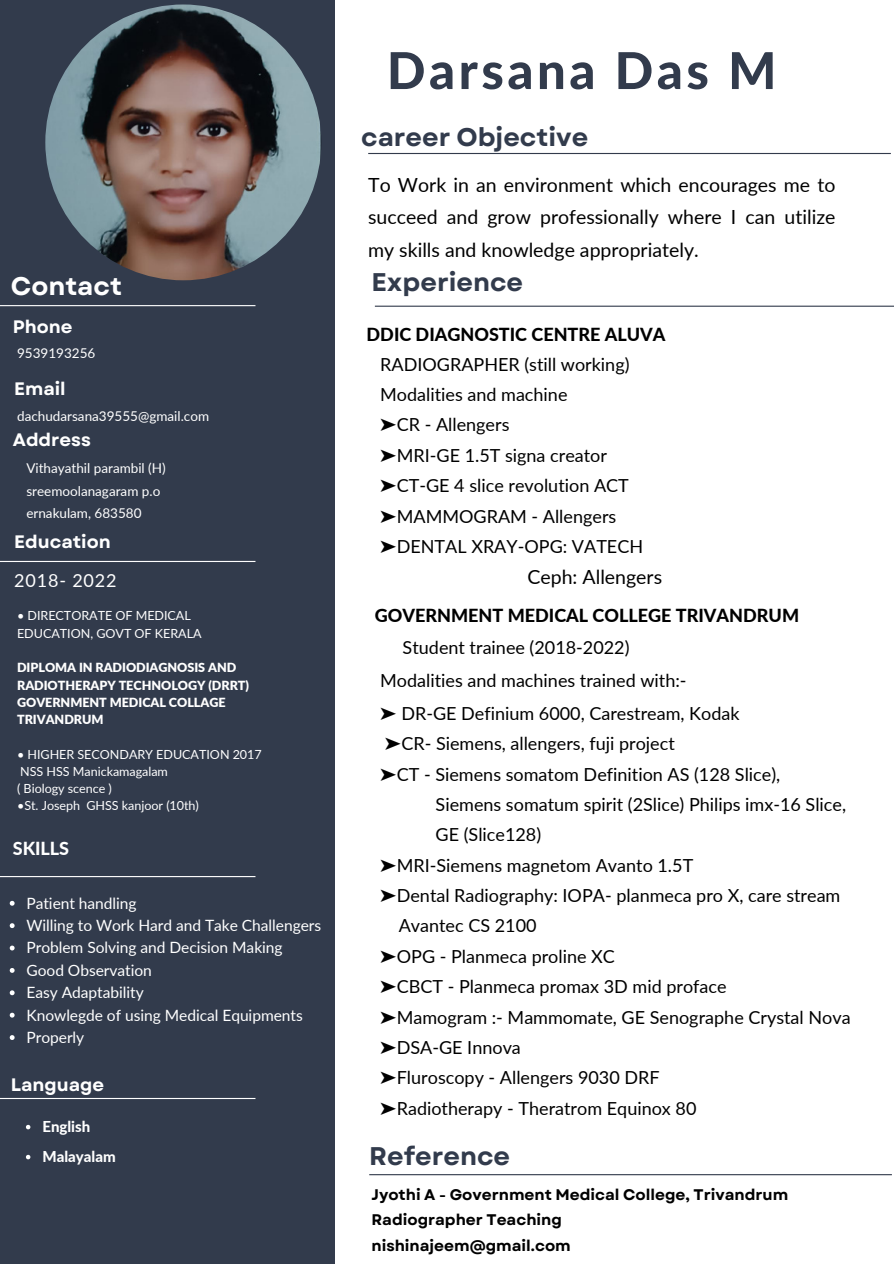
<style>
.page{position:relative;width:894px;height:1264px;background:#fff}
.page>*{position:absolute;margin:0;border:0;box-sizing:border-box;transform-origin:0 0}
.t1{font:800 50.85px "Lato";letter-spacing:.07em;color:#323b4c}
.t2{font:700 25.5px "Garet";color:#323b4c}
.t3{font:700 25.5px "Garet";color:#fff}
.t4{font:19.5px/32.7px "Lato";color:#000;text-align:justify}
.t5{font:18px/30.3px "Lato";color:#000}
.t6{font:800 18px "Lato";color:#000}
.t7{font:700 18px "Garet";color:#fff}
.t8{font:18px "Lato";letter-spacing:.045em;color:#fff}
.t9{font:800 18px "Lato";letter-spacing:-.005em;color:#fff}
.t10{font:15.6px "Lato";letter-spacing:-.005em;color:#fff}
.t11{font:700 15.3px/25.8px "Garet";color:#000}
.t12{font:800 15px "Lato";color:#fff}
.t13{font:13.5px/22.5px "Lato";color:#fff}
.t14{font:12.6px/17.2px "Lato";letter-spacing:-.005em;color:#fff}
.t15{font:900 12.6px/17.2px "Lato";letter-spacing:-.005em;color:#fff}
.s1{font-family:"Free Serif"}
</style>
<div class="page">
<div style="left:0;top:0;width:334px;height:1263px;background:#323b4c"></div>
<hr style="left:0;top:305px;width:255px;height:1px;background:#fff">
<hr style="left:0;top:561px;width:255px;height:1px;background:#fff">
<hr style="left:375px;top:305px;width:518px;height:2px;background:#323b4c">
<hr style="left:369px;top:1174px;width:522px;height:1px;background:#323b4c">
<img style="left:45px;top:4px;width:276px;height:276px;border-radius:50%">
<svg style="left:26px;top:1124px;width:4px;height:5px"></svg>
<svg style="left:26px;top:1154px;width:4px;height:5px"></svg>
<hr style="left:0;top:876px;width:255px;height:1px;background:#fff">
<hr style="left:0;top:1097px;width:255px;height:2px;background:#fff">
<svg style="left:10px;top:900px;width:5px;height:5px"></svg>
<svg style="left:10px;top:923px;width:5px;height:5px"></svg>
<svg style="left:10px;top:945px;width:5px;height:5px"></svg>
<svg style="left:10px;top:968px;width:5px;height:4px"></svg>
<svg style="left:10px;top:990px;width:5px;height:5px"></svg>
<svg style="left:10px;top:1012px;width:5px;height:5px"></svg>
<svg style="left:10px;top:1035px;width:5px;height:4px"></svg>
<hr style="left:368px;top:153px;width:522px;height:1px;background:#323b4c">
<p class="t3" style="left:11px;top:268px;width:113px">Contact</p>
<p class="t7" style="left:13px;top:313px;width:61px">Phone</p>
<h4 class="t13" style="left:17px;top:342px;width:80px">9539193256</h4>
<p class="t7" style="left:14px;top:376px;width:53px">Email</p>
<h4 class="t13" style="left:17px;top:405px;width:193px">dachudarsana39555@gmail.com</h4>
<p class="t7" style="left:13px;top:426px;width:80px">Address</p>
<h4 class="t13" style="left:26px;top:456px;width:141px">Vithayathil parambil (H) sreemoolanagaram p.o ernakulam, 683580</h4>
<h2 class="t7" style="left:14px;top:528px;width:98px">Education</h2>
<p class="t8" style="left:14px;top:569px;width:104px">2018- 2022</p>
<p class="t14" style="left:17px;top:607px;width:186px">• DIRECTORATE OF MEDICAL<br>EDUCATION, GOVT OF KERALA</p>
<p class="t15" style="left:17px;top:658px;width:233px">DIPLOMA IN RADIODIAGNOSIS AND<br>RADIOTHERAPY TECHNOLOGY (DRRT)</p>
<p class="t15" style="left:17px;top:693px;width:210px">GOVERNMENT MEDICAL COLLAGE<br>TRIVANDRUM</p>
<p class="t14" style="left:17px;top:745px;width:246px">• HIGHER SECONDARY EDUCATION 2017</p>
<p class="t14" style="left:20px;top:762px;width:149px">NSS HSS Manickamagalam</p>
<h3 class="t14" style="left:17px;top:779px;width:96px">( Biology scence )</h3>
<p class="t14" style="left:17px;top:797px;width:183px">•St. Joseph GHSS kanjoor (10th)</p>
<p class="t9" style="left:13px;top:837px;width:58px">SKILLS</p>
<p class="t10" style="left:26px;top:893px;width:112px">Patient handling</p>
<h4 class="t10" style="left:26px;top:915px;width:296px">Willing to Work Hard and Take Challengers</h4>
<p class="t10" style="left:26px;top:938px;width:257px">Problem Solving and Decision Making</p>
<p class="t10" style="left:26px;top:960px;width:127px">Good Observation</p>
<h1 class="t10" style="left:26px;top:982px;width:119px">Easy Adaptability</h1>
<h2 class="t10" style="left:26px;top:1005px;width:278px">Knowlegde of using Medical Equipments</h2>
<h5 class="t10" style="left:26px;top:1027px;width:59px">Properly</h5>
<p class="t7" style="left:11px;top:1071px;width:95px">Language</p>
<p class="t12" style="left:42px;top:1116px;width:49px">English</p>
<p class="t12" style="left:42px;top:1146px;width:75px">Malayalam</p>
<h4 class="t1" style="left:387px;top:39px;width:391px">Darsana Das M</h4>
<h2 class="t2" style="left:361px;top:119px;width:228px">career Objective</h2>
<h5 class="t4" style="left:368px;top:168px;width:468px">To Work in an environment which encourages me to succeed and grow professionally where I can utilize my skills and knowledge appropriately.</h5>
<h5 class="t2" style="left:371px;top:264px;width:153px">Experience</h5>
<h2 class="t6" style="left:366px;top:323px;width:300px">DDIC DIAGNOSTIC CENTRE ALUVA</h2>
<h3 class="t5" style="left:380px;top:348px;width:264px">RADIOGRAPHER (still working)<br>Modalities and machine<br><span class="s1">➤</span>CR - Allengers<br><span class="s1">➤</span>MRI-GE 1.5T signa creator <span class="s1">➤</span>CT-GE 4 slice revolution ACT <span class="s1">➤</span>MAMMOGRAM - Allengers <span class="s1">➤</span>DENTAL XRAY-OPG: VATECH</h3>
<h5 class="t4" style="left:527px;top:560px;width:136px">Ceph: Allengers</h5>
<h5 class="t6" style="left:375px;top:603px;width:425px">GOVERNMENT MEDICAL COLLEGE TRIVANDRUM</h5>
<h3 class="t5" style="left:402px;top:632px;width:228px">Student trainee (2018-2022)</h3>
<h5 class="t5" style="left:380px;top:665px;width:308px">Modalities and machines trained with:-</h5>
<h5 class="t5" style="left:380px;top:697px;width:361px"><span class="s1">➤</span> DR-GE Definium 6000, Carestream, Kodak</h5>
<h5 class="t5" style="left:385px;top:728px;width:291px"><span class="s1">➤</span>CR- Siemens, allengers, fuji project</h5>
<h5 class="t5" style="left:380px;top:758px;width:401px"><span class="s1">➤</span>CT - Siemens somatom Definition AS (128 Slice),</h5>
<h5 class="t5" style="left:435px;top:788px;width:412px">Siemens somatum spirit (2Slice) Philips imx-16 Slice,</h5>
<h5 class="t5" style="left:435px;top:819px;width:107px">GE (Slice128)</h5>
<h5 class="t5" style="left:380px;top:849px;width:314px"><span class="s1">➤</span>MRI-Siemens magnetom Avanto 1.5T</h5>
<h5 class="t5" style="left:380px;top:880px;width:461px"><span class="s1">➤</span>Dental Radiography: IOPA- planmeca pro X, care stream</h5>
<h5 class="t5" style="left:398px;top:910px;width:139px">Avantec CS 2100</h5>
<h5 class="t5" style="left:380px;top:940px;width:236px"><span class="s1">➤</span>OPG - Planmeca proline XC</h5>
<h5 class="t5" style="left:380px;top:971px;width:348px"><span class="s1">➤</span>CBCT - Planmeca promax 3D mid proface</h5>
<h5 class="t5" style="left:380px;top:1001px;width:471px"><span class="s1">➤</span>Mamogram :- Mammomate, GE Senographe Crystal Nova</h5>
<h5 class="t5" style="left:380px;top:1031px;width:142px"><span class="s1">➤</span>DSA-GE Innova</h5>
<h5 class="t5" style="left:380px;top:1062px;width:281px"><span class="s1">➤</span>Fluroscopy - Allengers 9030 DRF</h5>
<h5 class="t5" style="left:380px;top:1092px;width:317px"><span class="s1">➤</span>Radiotherapy - Theratrom Equinox 80</h5>
<p class="t2" style="left:369px;top:1137px;width:142px">Reference</p>
<h6 class="t11" style="left:371px;top:1181px;width:418px">Jyothi A - Government Medical College, Trivandrum<br>Radiographer Teaching<br>nishinajeem@gmail.com</h6>
</div>
